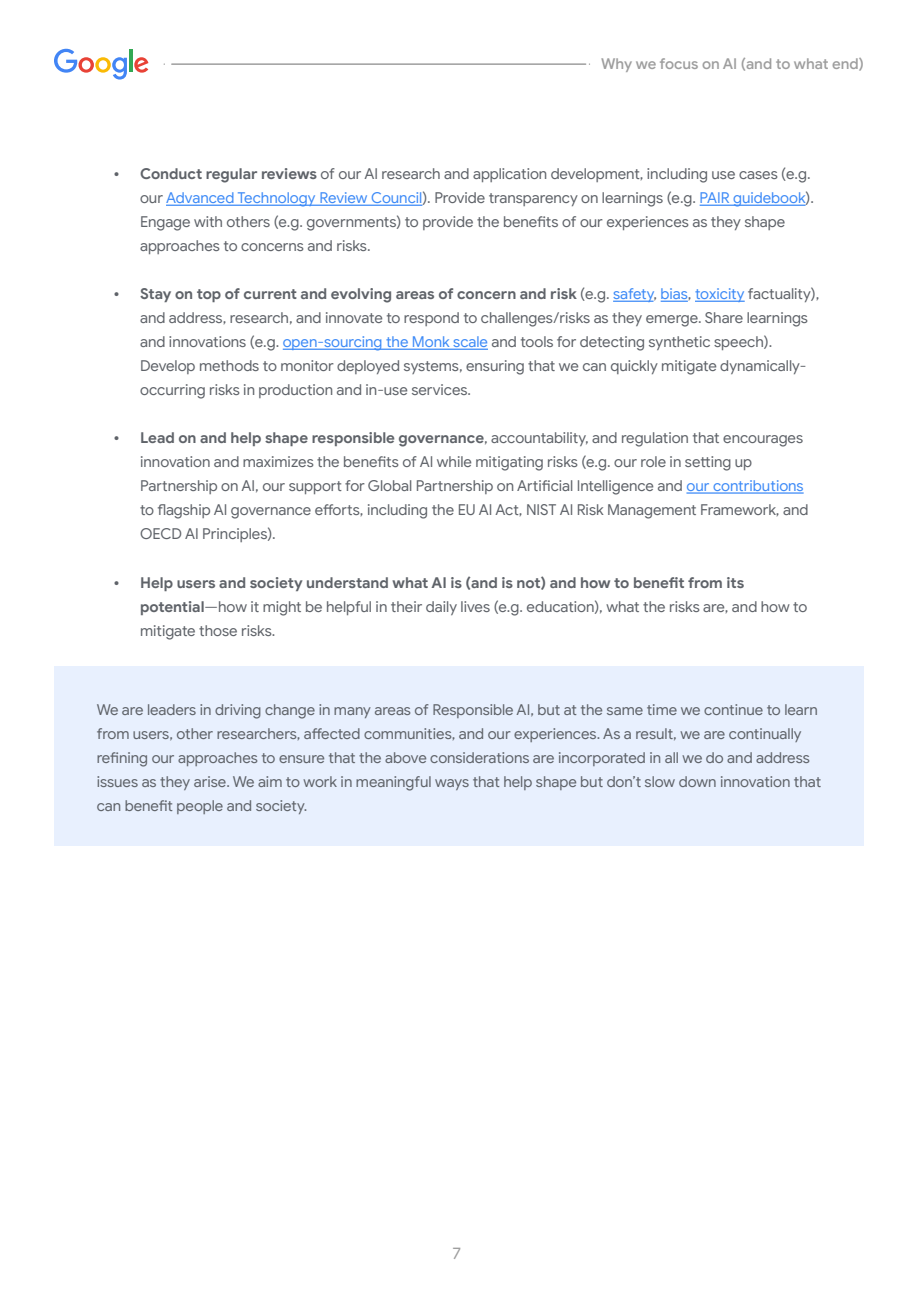
<style>
.page{position:relative;width:918px;height:1290px;background:#fff}
.page>*{position:absolute;margin:0;border:0;box-sizing:border-box;transform-origin:0 0}
.t1{font:16.5px "Google Sans Display";color:#9e9e9e}
.t2{font:15px/24px "Google Sans";color:#5f6369}
.t3{font:500 15px "Google Sans";color:#9e9e9e}
.s1{font-weight:700}
.s2{color:#3d8af7}
</style>
<div class="page">
<div style="left:54px;top:666px;width:810px;height:180px;background:#e8f0fe"></div>
<hr style="left:166px;top:205px;width:256px;height:1px;background:#3d8af7">
<hr style="left:700px;top:205px;width:106px;height:1px;background:#3d8af7">
<hr style="left:613px;top:301px;width:41px;height:1px;background:#3d8af7">
<svg style="left:661px;top:301px;width:27px;height:1px"></svg>
<hr style="left:695px;top:301px;width:50px;height:1px;background:#3d8af7">
<hr style="left:283px;top:349px;width:205px;height:1px;background:#3d8af7">
<hr style="left:686px;top:492px;width:118px;height:2px;background:#3d8af7">
<svg style="left:54px;top:49px;width:73px;height:31px"></svg>
<hr style="left:129px;top:50px;width:4px;height:22px;background:#33a854">
<svg style="left:134px;top:57px;width:14px;height:16px"></svg>
<hr style="left:172px;top:63px;width:414px;height:2px;background:#9e9e9e">
<p class="t3" style="left:601px;top:55px;width:264px">Why we focus on AI (and to what end)</p>
<p class="t2" style="left:140px;top:162px;width:675px;text-indent:-27px"><span class="s1">• Conduct regular reviews</span> of our AI research and application development, including use cases (e.g. our <span class="s2">Advanced Technology Review Council</span>). Provide transparency on learnings (e.g. <span class="s2">PAIR guidebook</span>).<br>Engage with others (e.g. governments) to provide the benefits of our experiences as they shape approaches to concerns and risks.</p>
<p class="t2" style="left:140px;top:282px;width:681px;text-indent:-27px"><span class="s1">• Stay on top of current and evolving areas of concern and risk</span> (e.g. <span class="s2">safety</span>, <span class="s2">bias</span>, <span class="s2">toxicity</span> factuality), and address, research, and innovate to respond to challenges/risks as they emerge. Share learnings and innovations (e.g. <span class="s2">open-sourcing the Monk scale</span> and tools for detecting synthetic speech).<br>Develop methods to monitor deployed systems, ensuring that we can quickly mitigate dynamically&shy;occurring risks in production and in-use services.</p>
<p class="t2" style="left:140px;top:426px;width:670px;text-indent:-27px"><span class="s1">• Lead on and help shape responsible governance</span>, accountability, and regulation that encourages innovation and maximizes the benefits of AI while mitigating risks (e.g. our role in setting up Partnership on AI, our support for Global Partnership on Artificial Intelligence and <span class="s2">our contributions </span>to flagship AI governance efforts, including the EU AI Act, NIST AI Risk Management Framework, and OECD AI Principles).</p>
<p class="t2" style="left:140px;top:570px;width:669px;text-indent:-27px"><span class="s1">• Help users and society understand what AI is (and is not) and how to benefit from its potential</span>—how it might be helpful in their daily lives (e.g. education), what the risks are, and how to mitigate those risks.</p>
<p class="t2" style="left:97px;top:698px;width:726px">We are leaders in driving change in many areas of Responsible AI, but at the same time we continue to learn from users, other researchers, affected communities, and our experiences. As a result, we are continually refining our approaches to ensure that the above considerations are incorporated in all we do and address issues as they arise. We aim to work in meaningful ways that help shape but don’t slow down innovation that can benefit people and society.</p>
<p class="t1" style="left:452px;top:1243px;width:10px">7</p>
</div>
